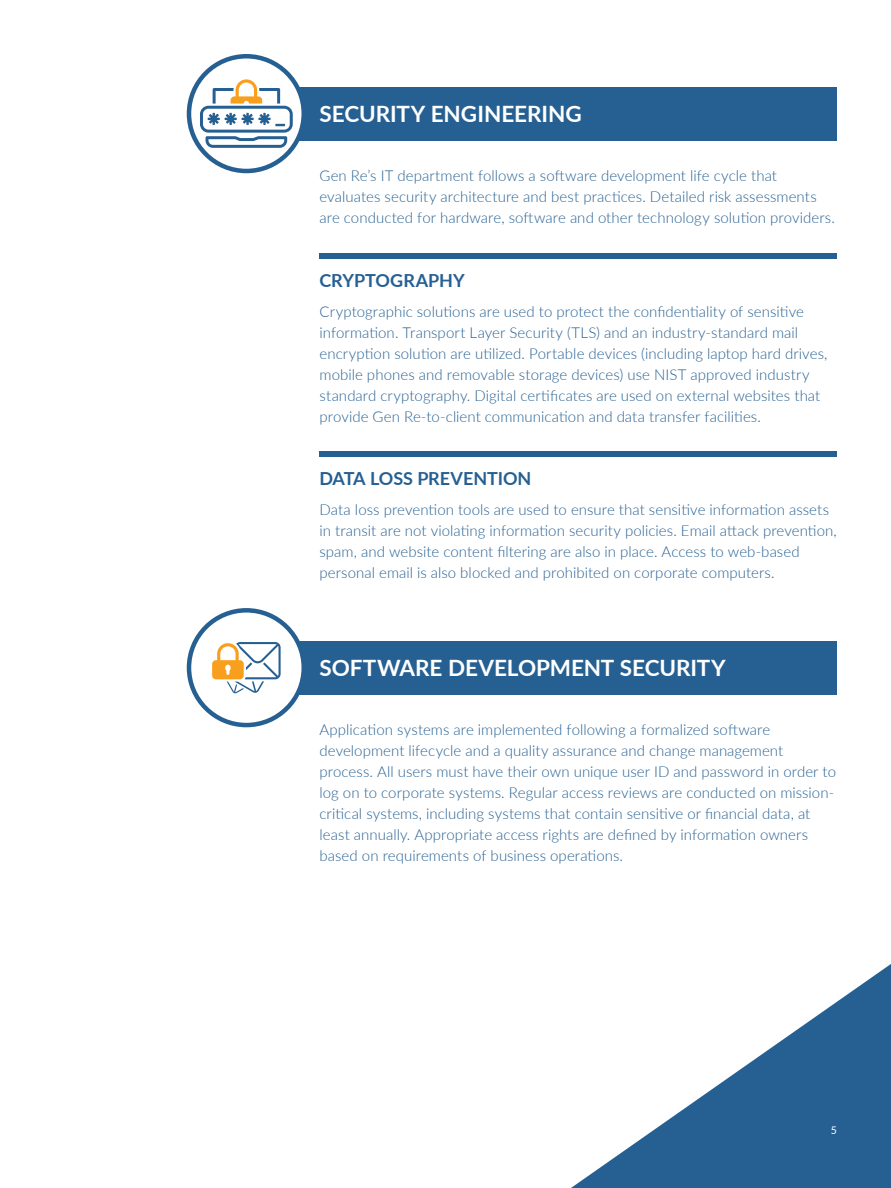
<style>
.page{position:relative;width:891px;height:1188px;background:#fff}
.page>*{position:absolute;margin:0;border:0;box-sizing:border-box;transform-origin:0 0}
.t1{font:700 22.5px "Lato";color:#fff}
.t2{font:700 18px "Lato";letter-spacing:-.005em;color:#266092}
.t3{font:300 15px/21px "Lato";letter-spacing:.005em;color:#266092}
.t4{font:10.5px "Lato";color:#fff}
</style>
<div class="page">
<svg style="left:571px;top:964px;width:320px;height:224px"></svg>
<div style="left:246px;top:87px;width:591px;height:54px;background:#266092"></div>
<svg style="left:189px;top:56px;width:115px;height:115px"></svg>
<div style="left:187px;top:54px;width:119px;height:119px;border:4px solid #266092;border-radius:50%"></div>
<svg style="left:200px;top:79px;width:93px;height:69px"></svg>
<div style="left:246px;top:641px;width:591px;height:54px;background:#266092"></div>
<div style="left:189px;top:610px;width:115px;height:115px;background:#fff;border-radius:50%"></div>
<div style="left:187px;top:608px;width:119px;height:119px;border:4px solid #266092;border-radius:50%"></div>
<svg style="left:212px;top:642px;width:69px;height:52px"></svg>
<div style="left:320px;top:253px;width:517px;height:6px;background:#266092"></div>
<div style="left:320px;top:452px;width:517px;height:5px;background:#266092"></div>
<h1 class="t1" style="left:320px;top:97px;width:264px">SECURITY ENGINEERING</h1>
<p class="t3" style="left:320px;top:165px;width:517px">Gen Re’s IT department follows a software development life cycle that evaluates security architecture and best practices. Detailed risk assessments are conducted for hardware, software and other technology solution providers.</p>
<p class="t2" style="left:320px;top:267px;width:147px">CRYPTOGRAPHY</p>
<p class="t3" style="left:320px;top:300px;width:510px">Cryptographic solutions are used to protect the confidentiality of sensitive information. Transport Layer Security (TLS) and an industry-standard mail encryption solution are utilized. Portable devices (including laptop hard drives, mobile phones and removable storage devices) use NIST approved industry standard cryptography. Digital certificates are used on external websites that provide Gen Re-to-client communication and data transfer facilities.</p>
<p class="t2" style="left:320px;top:465px;width:213px">DATA LOSS PREVENTION</p>
<p class="t3" style="left:320px;top:499px;width:519px">Data loss prevention tools are used to ensure that sensitive information assets in transit are not violating information security policies. Email attack prevention, spam, and website content filtering are also in place. Access to web-based personal email is also blocked and prohibited on corporate computers.</p>
<h1 class="t1" style="left:320px;top:651px;width:408px">SOFTWARE DEVELOPMENT SECURITY</h1>
<p class="t3" style="left:320px;top:719px;width:518px">Application systems are implemented following a formalized software development lifecycle and a quality assurance and change management process. All users must have their own unique user ID and password in order to log on to corporate systems. Regular access reviews are conducted on mission&shy;critical systems, including systems that contain sensitive or financial data, at least annually. Appropriate access rights are defined by information owners based on requirements of business operations.</p>
<p class="t4" style="left:831px;top:1123px;width:8px">5</p>
</div>
